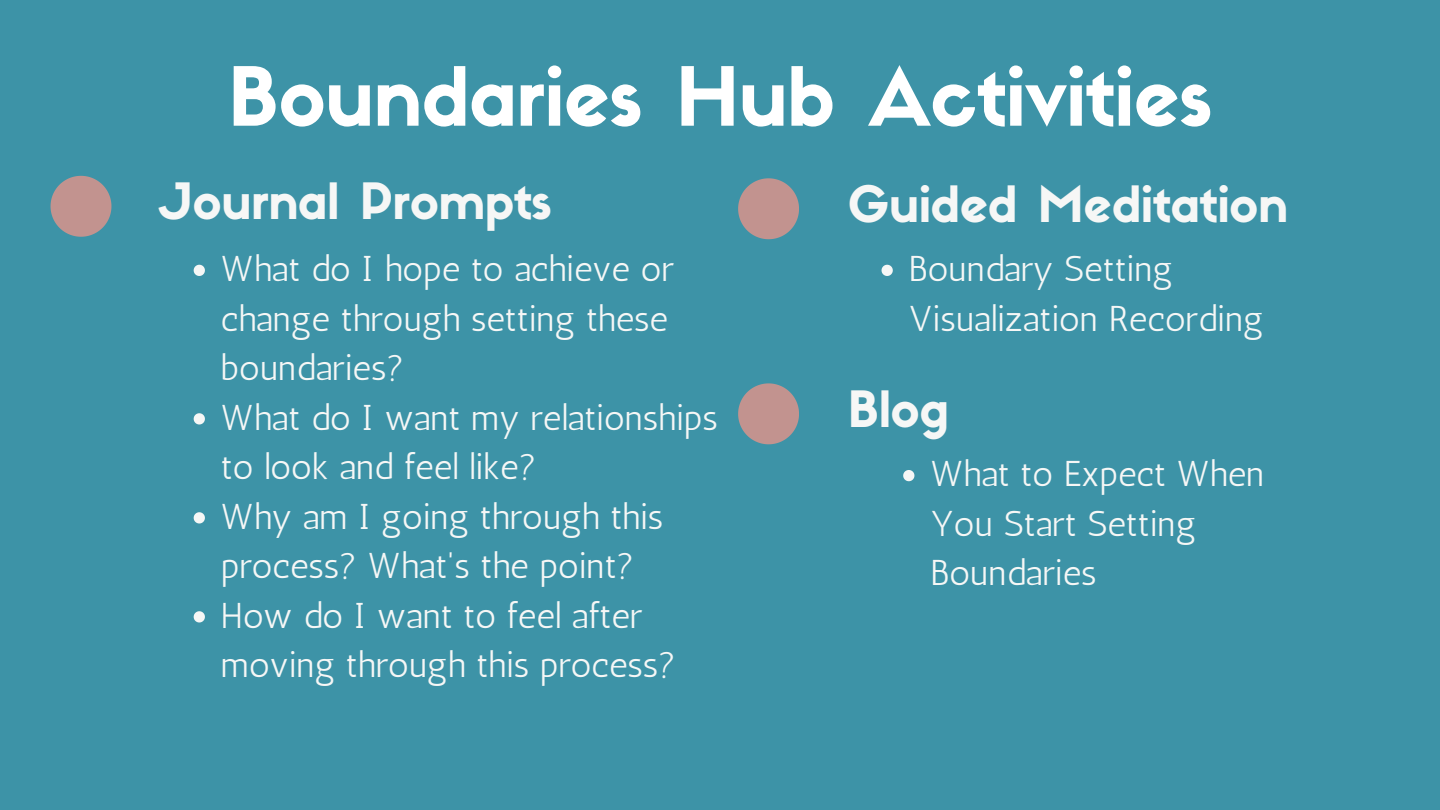
<style>
.page{position:relative;width:1440px;height:810px;background:#3d93a7}
.page>*{position:absolute;margin:0;border:0;box-sizing:border-box;transform-origin:0 0}
.t1{font:80px "Sifonn Basic";color:#fff}
.t2{font:49.2px "Sifonn Basic";color:#f6f7f6}
.t3{font:35.9px/49.5px "Antic";color:#f6f7f6}
</style>
<div class="page">
<svg style="left:51px;top:176px;width:60px;height:61px"></svg>
<svg style="left:738px;top:178px;width:61px;height:61px"></svg>
<svg style="left:194px;top:265px;width:11px;height:11px"></svg>
<svg style="left:194px;top:413px;width:11px;height:11px"></svg>
<svg style="left:194px;top:512px;width:11px;height:11px"></svg>
<svg style="left:194px;top:611px;width:11px;height:11px"></svg>
<svg style="left:882px;top:265px;width:11px;height:11px"></svg>
<svg style="left:738px;top:383px;width:61px;height:61px"></svg>
<svg style="left:903px;top:470px;width:11px;height:11px"></svg>
<p class="t1" style="left:228px;top:66px;width:985px">Boundaries Hub Activities</p>
<p class="t2" style="left:160px;top:182px;width:393px">Journal Prompts</p>
<h1 class="t3" style="left:221px;top:244px;width:454px">What do I hope to achieve or change through setting these boundaries?</h1>
<h2 class="t3" style="left:221px;top:393px;width:498px">What do I want my relationships to look and feel like?</h2>
<p class="t3" style="left:221px;top:492px;width:444px">Why am I going through this process? What's the point?</p>
<p class="t3" style="left:221px;top:591px;width:457px">How do I want to feel after moving through this process?</p>
<p class="t2" style="left:848px;top:185px;width:442px">Guided Meditation</p>
<p class="t3" style="left:909px;top:244px;width:356px">Boundary Setting<br>Visualization Recording</p>
<p class="t2" style="left:848px;top:390px;width:103px">Blog</p>
<h2 class="t3" style="left:930px;top:449px;width:336px">What to Expect When<br>You Start Setting<br>Boundaries</h2>
</div>
